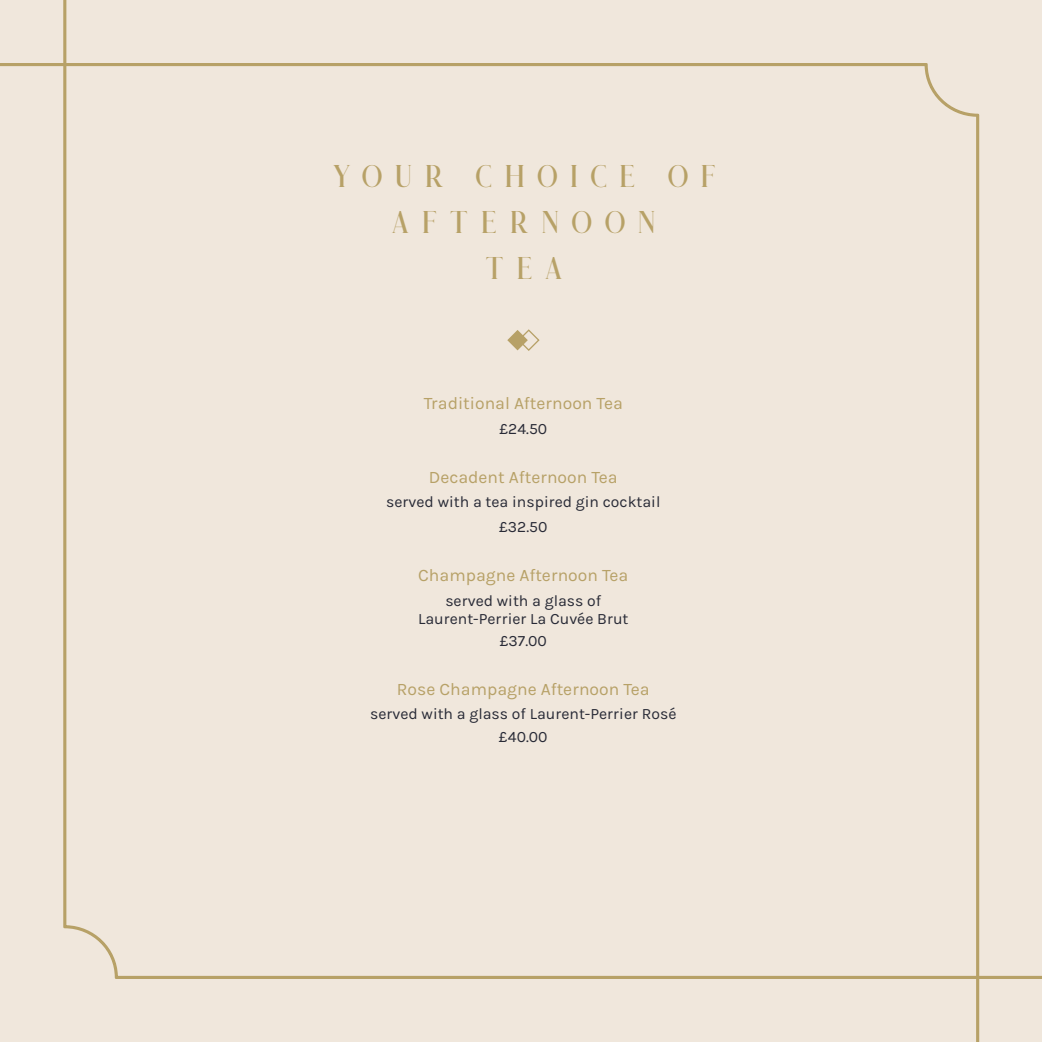
<style>
.page{position:relative;width:1042px;height:1042px;background:#fff}
.page>*{position:absolute;margin:0;border:0;box-sizing:border-box;transform-origin:0 0}
.t1{font:31.5px "Qualey Free";letter-spacing:.285em;color:#b7a167;scale:1.11 1}
.t2{font:31.5px "Qualey Free";letter-spacing:.31em;color:#b7a167;scale:1.11 1}
.t3{font:17.5px "Karla";color:#b7a167}
.t4{font:15.75px "Karla";color:#282a36}
</style>
<div class="page">
<div style="left:0;top:0;width:62px;height:1042px;background:#f0e7dc"></div>
<div style="left:62px;top:0;width:980px;height:1042px;background:#f0e7dc"></div>
<svg style="left:507px;top:328px;width:33px;height:24px"></svg>
<p class="t1" style="left:331px;top:165px;width:349px">YOUR CHOICE OF</p>
<p class="t2" style="left:391px;top:211px;width:241px">AFTERNOON</p>
<p class="t2" style="left:484px;top:257px;width:73px">TEA</p>
<p class="t3" style="left:424px;top:394px;width:201px">Traditional Afternoon Tea</p>
<p class="t4" style="left:499px;top:420px;width:49px">£24.50</p>
<p class="t3" style="left:429px;top:467px;width:190px">Decadent Afternoon Tea</p>
<p class="t4" style="left:386px;top:494px;width:276px">served with a tea inspired gin cocktail</p>
<p class="t4" style="left:499px;top:518px;width:50px">£32.50</p>
<p class="t3" style="left:418px;top:566px;width:212px">Champagne Afternoon Tea</p>
<p class="t4" style="left:445px;top:592px;width:157px">served with a glass of</p>
<p class="t4" style="left:418px;top:610px;width:212px">Laurent-Perrier La Cuvée Brut</p>
<p class="t4" style="left:500px;top:632px;width:49px">£37.00</p>
<p class="t3" style="left:397px;top:679px;width:254px">Rose Champagne Afternoon Tea</p>
<p class="t4" style="left:370px;top:705px;width:308px">served with a glass of Laurent-Perrier Rosé</p>
<p class="t4" style="left:499px;top:728px;width:50px">£40.00</p>
</div>
